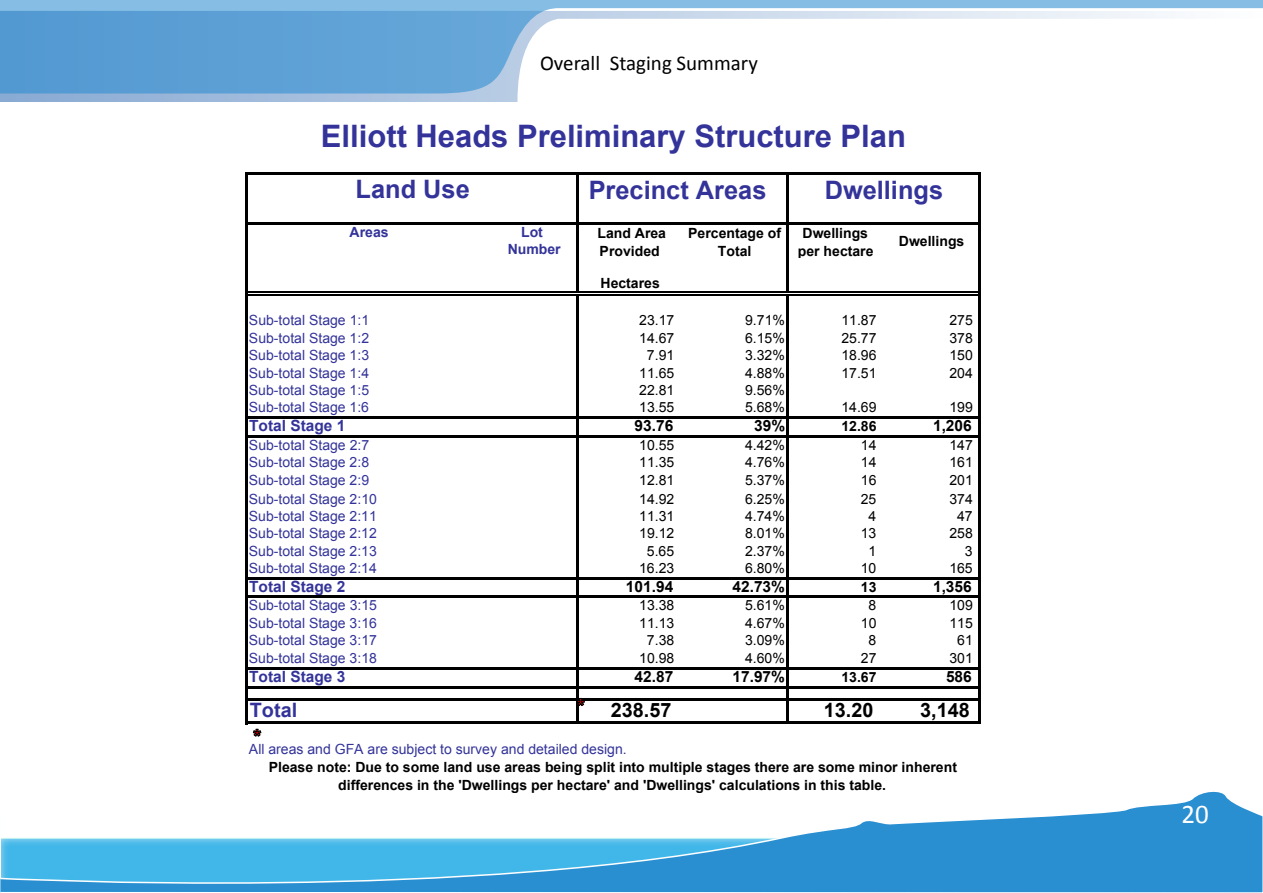
<style>
.page{position:relative;width:1263px;height:893px;background:#fff}
.page>*{position:absolute;margin:0;border:0;box-sizing:border-box;transform-origin:0 0}
.t1{font:700 30.9px "Arial";color:#33339a}
.t2{font:27px "Calibri";color:#fff}
.t3{font:700 25.35px "Arial";color:#33339a}
.t4{font:21px "Calibri";color:#000}
.t5{font:700 19.8px "Arial";color:#000}
.t6{font:700 19.8px "Arial";color:#33339a}
.t7{font:700 15.45px "Arial";color:#000}
.t8{font:700 15.45px "Arial";color:#33339a}
.t9{font:14.1px "Arial";color:#33339a}
.t10{font:14.1px "Arial";color:#000}
.t11{font:700 14.1px/18.1px "Arial";color:#000;text-align:center}
.t12{font:700 14.1px/17.4px "Arial";color:#33339a;text-align:center}
</style>
<div class="page">
<svg style="left:0;top:791px;width:1263px;height:102px"></svg>
<svg style="left:0;top:94px;width:518px;height:8px;background:#a0badb"></svg>
<svg style="left:0;top:0;width:1263px;height:94px"></svg>
<hr style="left:576px;top:174px;width:3px;height:118px;background:#000">
<hr style="left:786px;top:174px;width:2px;height:118px;background:#000">
<hr style="left:245px;top:172px;width:3px;height:528px;background:#000">
<hr style="left:576px;top:296px;width:3px;height:404px;background:#000">
<hr style="left:786px;top:296px;width:2px;height:404px;background:#000">
<hr style="left:978px;top:174px;width:3px;height:526px;background:#000">
<hr style="left:248px;top:172px;width:733px;height:2px;background:#000">
<hr style="left:248px;top:223px;width:733px;height:2px;background:#000">
<hr style="left:248px;top:292px;width:730px;height:1px;background:#000">
<hr style="left:248px;top:294px;width:730px;height:2px;background:#000">
<hr style="left:248px;top:416px;width:733px;height:3px;background:#000">
<hr style="left:248px;top:435px;width:733px;height:2px;background:#000">
<hr style="left:248px;top:577px;width:733px;height:2px;background:#000">
<hr style="left:248px;top:596px;width:733px;height:2px;background:#000">
<hr style="left:245px;top:667px;width:3px;height:57px;background:#000">
<hr style="left:576px;top:669px;width:3px;height:55px;background:#000">
<hr style="left:786px;top:669px;width:2px;height:55px;background:#000">
<hr style="left:978px;top:669px;width:3px;height:55px;background:#000">
<hr style="left:248px;top:667px;width:733px;height:2px;background:#000">
<hr style="left:248px;top:686px;width:733px;height:2px;background:#000">
<hr style="left:248px;top:698px;width:733px;height:2px;background:#000">
<hr style="left:248px;top:721px;width:733px;height:3px;background:#000">
<svg style="left:253px;top:729px;width:8px;height:8px"></svg>
<svg style="left:577px;top:699px;width:8px;height:7px"></svg>
<h3 class="t4" style="left:540px;top:50px;width:219px">Overall Staging Summary</h3>
<h1 class="t1" style="left:321px;top:115px;width:586px">Elliott Heads Preliminary Structure Plan</h1>
<h3 class="t3" style="left:356px;top:172px;width:116px">Land Use</h3>
<h3 class="t3" style="left:589px;top:173px;width:179px">Precinct Areas</h3>
<h3 class="t3" style="left:825px;top:173px;width:120px">Dwellings</h3>
<p class="t12" style="left:350px;top:223px;width:41px">Areas</p>
<p class="t12" style="left:508px;top:223px;width:55px">Lot<br>Number</p>
<p class="t11" style="left:597px;top:225px;width:70px;text-align:left">Land Area<br>Provided</p>
<p class="t11" style="left:688px;top:225px;width:94px">Percentage of<br>Total</p>
<p class="t11" style="left:798px;top:225px;width:77px">Dwellings per hectare</p>
<p class="t11" style="left:899px;top:232px;width:67px">Dwellings</p>
<p class="t11" style="left:600px;top:275px;width:61px">Hectares</p>
<p class="t9" style="left:249px;top:311px;width:122px">Sub-total Stage 1:1</p>
<p class="t10" style="left:639px;top:311px;width:37px">23.17</p>
<p class="t10" style="left:745px;top:311px;width:41px">9.71%</p>
<p class="t10" style="left:841px;top:311px;width:37px">11.87</p>
<p class="t10" style="left:949px;top:311px;width:25px">275</p>
<p class="t9" style="left:249px;top:329px;width:122px">Sub-total Stage 1:2</p>
<p class="t10" style="left:639px;top:329px;width:37px">14.67</p>
<p class="t10" style="left:745px;top:329px;width:41px">6.15%</p>
<p class="t10" style="left:841px;top:329px;width:37px">25.77</p>
<p class="t10" style="left:949px;top:329px;width:25px">378</p>
<p class="t9" style="left:249px;top:346px;width:122px">Sub-total Stage 1:3</p>
<p class="t10" style="left:647px;top:346px;width:29px">7.91</p>
<p class="t10" style="left:745px;top:346px;width:41px">3.32%</p>
<p class="t10" style="left:841px;top:346px;width:37px">18.96</p>
<p class="t10" style="left:949px;top:346px;width:25px">150</p>
<p class="t9" style="left:249px;top:363px;width:122px">Sub-total Stage 1:4</p>
<p class="t10" style="left:639px;top:363px;width:37px">11.65</p>
<p class="t10" style="left:745px;top:363px;width:41px">4.88%</p>
<p class="t10" style="left:841px;top:363px;width:37px">17.51</p>
<p class="t10" style="left:949px;top:363px;width:25px">204</p>
<p class="t9" style="left:249px;top:381px;width:122px">Sub-total Stage 1:5</p>
<p class="t10" style="left:639px;top:381px;width:37px">22.81</p>
<p class="t10" style="left:745px;top:381px;width:41px">9.56%</p>
<p class="t9" style="left:249px;top:398px;width:122px">Sub-total Stage 1:6</p>
<p class="t10" style="left:639px;top:398px;width:37px">13.55</p>
<p class="t10" style="left:745px;top:398px;width:41px">5.68%</p>
<p class="t10" style="left:841px;top:398px;width:37px">14.69</p>
<p class="t10" style="left:949px;top:398px;width:25px">199</p>
<p class="t8" style="left:249px;top:415px;width:98px">Total Stage 1</p>
<p class="t7" style="left:634px;top:415px;width:40px">93.76</p>
<p class="t7" style="left:754px;top:415px;width:32px">39%</p>
<p class="t11" style="left:841px;top:417px;width:37px">12.86</p>
<p class="t7" style="left:933px;top:415px;width:40px">1,206</p>
<p class="t9" style="left:249px;top:435px;width:122px">Sub-total Stage 2:7</p>
<p class="t10" style="left:639px;top:435px;width:37px">10.55</p>
<p class="t10" style="left:745px;top:435px;width:41px">4.42%</p>
<p class="t10" style="left:861px;top:435px;width:17px">14</p>
<p class="t10" style="left:949px;top:435px;width:25px">147</p>
<p class="t9" style="left:249px;top:453px;width:122px">Sub-total Stage 2:8</p>
<p class="t10" style="left:639px;top:453px;width:37px">11.35</p>
<p class="t10" style="left:745px;top:453px;width:41px">4.76%</p>
<p class="t10" style="left:861px;top:453px;width:17px">14</p>
<p class="t10" style="left:949px;top:453px;width:25px">161</p>
<p class="t9" style="left:249px;top:471px;width:122px">Sub-total Stage 2:9</p>
<p class="t10" style="left:639px;top:471px;width:37px">12.81</p>
<p class="t10" style="left:745px;top:471px;width:41px">5.37%</p>
<p class="t10" style="left:861px;top:471px;width:17px">16</p>
<p class="t10" style="left:949px;top:471px;width:25px">201</p>
<p class="t9" style="left:249px;top:489px;width:130px">Sub-total Stage 2:10</p>
<p class="t10" style="left:639px;top:489px;width:37px">14.92</p>
<p class="t10" style="left:745px;top:489px;width:41px">6.25%</p>
<p class="t10" style="left:861px;top:489px;width:17px">25</p>
<p class="t10" style="left:949px;top:489px;width:25px">374</p>
<p class="t9" style="left:249px;top:507px;width:130px">Sub-total Stage 2:11</p>
<p class="t10" style="left:639px;top:507px;width:37px">11.31</p>
<p class="t10" style="left:745px;top:507px;width:41px">4.74%</p>
<p class="t10" style="left:868px;top:507px;width:9px">4</p>
<p class="t10" style="left:957px;top:507px;width:17px">47</p>
<p class="t9" style="left:249px;top:524px;width:130px">Sub-total Stage 2:12</p>
<p class="t10" style="left:639px;top:524px;width:37px">19.12</p>
<p class="t10" style="left:745px;top:524px;width:41px">8.01%</p>
<p class="t10" style="left:861px;top:524px;width:17px">13</p>
<p class="t10" style="left:949px;top:524px;width:25px">258</p>
<p class="t9" style="left:249px;top:542px;width:130px">Sub-total Stage 2:13</p>
<p class="t10" style="left:647px;top:542px;width:29px">5.65</p>
<p class="t10" style="left:745px;top:542px;width:41px">2.37%</p>
<p class="t10" style="left:868px;top:542px;width:9px">1</p>
<p class="t10" style="left:965px;top:542px;width:9px">3</p>
<p class="t9" style="left:249px;top:559px;width:130px">Sub-total Stage 2:14</p>
<p class="t10" style="left:639px;top:559px;width:37px">16.23</p>
<p class="t10" style="left:745px;top:559px;width:41px">6.80%</p>
<p class="t10" style="left:861px;top:559px;width:17px">10</p>
<p class="t10" style="left:949px;top:559px;width:25px">165</p>
<p class="t8" style="left:249px;top:576px;width:98px">Total Stage 2</p>
<p class="t7" style="left:626px;top:576px;width:49px">101.94</p>
<p class="t7" style="left:732px;top:576px;width:54px">42.73%</p>
<p class="t11" style="left:861px;top:578px;width:17px">13</p>
<p class="t7" style="left:933px;top:576px;width:40px">1,356</p>
<p class="t9" style="left:249px;top:596px;width:130px">Sub-total Stage 3:15</p>
<p class="t10" style="left:639px;top:596px;width:37px">13.38</p>
<p class="t10" style="left:745px;top:596px;width:41px">5.61%</p>
<p class="t10" style="left:869px;top:596px;width:9px">8</p>
<p class="t10" style="left:949px;top:596px;width:25px">109</p>
<p class="t9" style="left:249px;top:614px;width:130px">Sub-total Stage 3:16</p>
<p class="t10" style="left:639px;top:614px;width:37px">11.13</p>
<p class="t10" style="left:745px;top:614px;width:41px">4.67%</p>
<p class="t10" style="left:861px;top:614px;width:17px">10</p>
<p class="t10" style="left:949px;top:614px;width:25px">115</p>
<p class="t9" style="left:249px;top:631px;width:130px">Sub-total Stage 3:17</p>
<p class="t10" style="left:647px;top:631px;width:29px">7.38</p>
<p class="t10" style="left:745px;top:631px;width:41px">3.09%</p>
<p class="t10" style="left:869px;top:631px;width:9px">8</p>
<p class="t10" style="left:957px;top:631px;width:17px">61</p>
<p class="t9" style="left:249px;top:649px;width:130px">Sub-total Stage 3:18</p>
<p class="t10" style="left:639px;top:649px;width:37px">10.98</p>
<p class="t10" style="left:745px;top:649px;width:41px">4.60%</p>
<p class="t10" style="left:861px;top:649px;width:17px">27</p>
<p class="t10" style="left:949px;top:649px;width:25px">301</p>
<p class="t8" style="left:249px;top:666px;width:98px">Total Stage 3</p>
<p class="t7" style="left:634px;top:666px;width:40px">42.87</p>
<p class="t7" style="left:732px;top:666px;width:54px">17.97%</p>
<p class="t11" style="left:841px;top:668px;width:37px">13.67</p>
<p class="t7" style="left:946px;top:666px;width:27px">586</p>
<h3 class="t6" style="left:250px;top:696px;width:49px">Total</h3>
<h3 class="t5" style="left:611px;top:696px;width:62px">238.57</h3>
<h3 class="t5" style="left:920px;top:696px;width:51px">3,148</h3>
<h3 class="t5" style="left:824px;top:696px;width:51px">13.20</h3>
<p class="t9" style="left:249px;top:739px;width:379px">All areas and GFA are subject to survey and detailed design.</p>
<p class="t11" style="left:269px;top:758px;width:690px">Please note: Due to some land use areas being split into multiple stages there are some minor inherent differences in the 'Dwellings per hectare' and 'Dwellings' calculations in this table.</p>
<h2 class="t2" style="left:1181px;top:797px;width:29px">20</h2>
</div>
